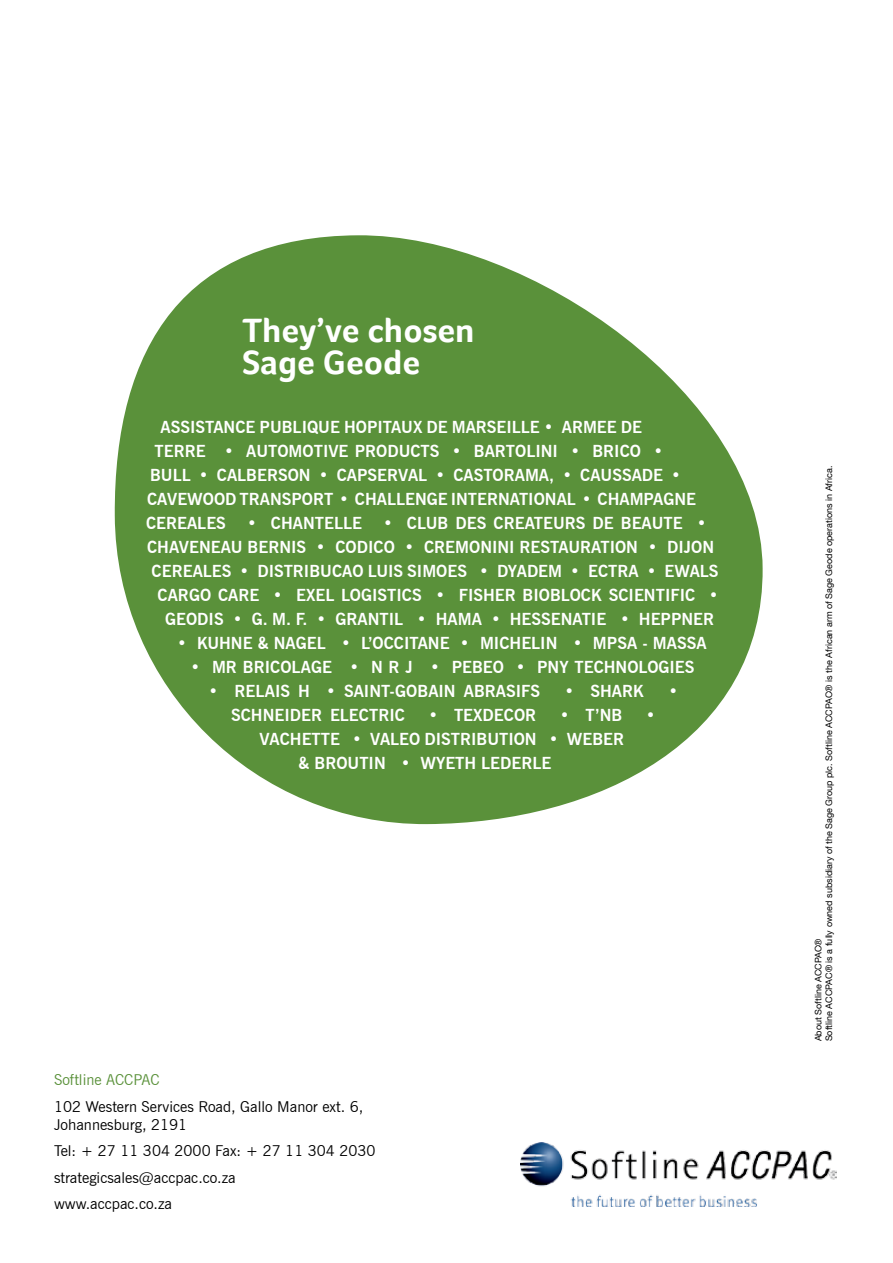
<style>
.page{position:relative;width:893px;height:1263px;background:#fff}
.page>*{position:absolute;margin:0;border:0;box-sizing:border-box;transform-origin:0 0}
.t1{font:700 34.5px/32.2px "Foco";color:#fff}
.t2{font:700 16.5px/24px "News Gothic BT";color:#fff}
.t3{font:15px/26.5px "News Gothic BT";color:#000}
.t4{font:15px "News Gothic BT";color:#5a913a}
.t5{font:9px/10.8px "Helvetica Neue LT Com";color:#000}
</style>
<div class="page">
<svg style="left:114px;top:235px;width:649px;height:590px;fill:#5a913a"></svg>
<img style="left:520px;top:1143px;width:316px;height:63px">
<h1 class="t1" style="left:242px;top:314px;width:234px">They’ve chosen<br>Sage Geode</h1>
<p class="t2" style="left:161px;top:415px;width:483px">ASSISTANCE PUBLIQUE HOPITAUX DE MARSEILLE • ARMEE DE</p>
<p class="t2" style="left:155px;top:439px;width:510px">TERRE • AUTOMOTIVE PRODUCTS • BARTOLINI • BRICO •</p>
<p class="t2" style="left:150px;top:463px;width:532px">BULL • CALBERSON • CAPSERVAL • CASTORAMA, • CAUSSADE •</p>
<p class="t2" style="left:147px;top:487px;width:550px">CAVEWOOD TRANSPORT • CHALLENGE INTERNATIONAL • CHAMPAGNE</p>
<p class="t2" style="left:146px;top:511px;width:81px">CEREALES</p>
<p class="t2" style="left:247px;top:511px;width:116px">• CHANTELLE</p>
<p class="t2" style="left:383px;top:511px;width:325px">• CLUB DES CREATEURS DE BEAUTE •</p>
<p class="t2" style="left:147px;top:535px;width:568px">CHAVENEAU BERNIS • CODICO • CREMONINI RESTAURATION • DIJON</p>
<p class="t2" style="left:152px;top:559px;width:568px">CEREALES • DISTRIBUCAO LUIS SIMOES • DYADEM • ECTRA • EWALS</p>
<p class="t2" style="left:158px;top:583px;width:562px">CARGO CARE • EXEL LOGISTICS • FISHER BIOBLOCK SCIENTIFIC •</p>
<p class="t2" style="left:165px;top:607px;width:551px">GEODIS • G. M. F. • GRANTIL • HAMA • HESSENATIE • HEPPNER</p>
<p class="t2" style="left:177px;top:631px;width:531px">• KUHNE &amp; NAGEL • L’OCCITANE • MICHELIN • MPSA - MASSA</p>
<p class="t2" style="left:191px;top:655px;width:505px">• MR BRICOLAGE • N R J • PEBEO • PNY TECHNOLOGIES</p>
<p class="t2" style="left:209px;top:679px;width:333px">• RELAIS H • SAINT-GOBAIN ABRASIFS</p>
<p class="t2" style="left:564px;top:679px;width:81px">• SHARK</p>
<p class="t2" style="left:668px;top:679px;width:11px">•</p>
<p class="t2" style="left:231px;top:703px;width:175px">SCHNEIDER ELECTRIC</p>
<p class="t2" style="left:429px;top:703px;width:109px">• TEXDECOR</p>
<p class="t2" style="left:560px;top:703px;width:64px">• T’NB</p>
<p class="t2" style="left:646px;top:703px;width:11px">•</p>
<p class="t2" style="left:299px;top:727px;width:327px;text-indent:-39px">VACHETTE • VALEO DISTRIBUTION • WEBER &amp; BROUTIN • WYETH LEDERLE</p>
<p class="t4" style="left:54px;top:1071px;width:107px">Softline ACCPAC</p>
<p class="t3" style="left:54px;top:1097px;width:311px;line-height:18px">102 Western Services Road, Gallo Manor ext. 6,<br>Johannesburg, 2191</p>
<p class="t3" style="left:54px;top:1137px;width:323px">Tel: + 27 11 304 2000 Fax: + 27 11 304 2030 strategicsales@accpac.co.za<br>www.accpac.co.za</p>
<p class="t5" style="left:813px;top:1041px;width:577px;rotate:-90deg">About Softline ACCPAC®<br>Softline ACCPAC® is a fully owned subsidiary of the Sage Group plc. Softline ACCPAC® is the African arm of Sage Geode operations in Africa.</p>
</div>
